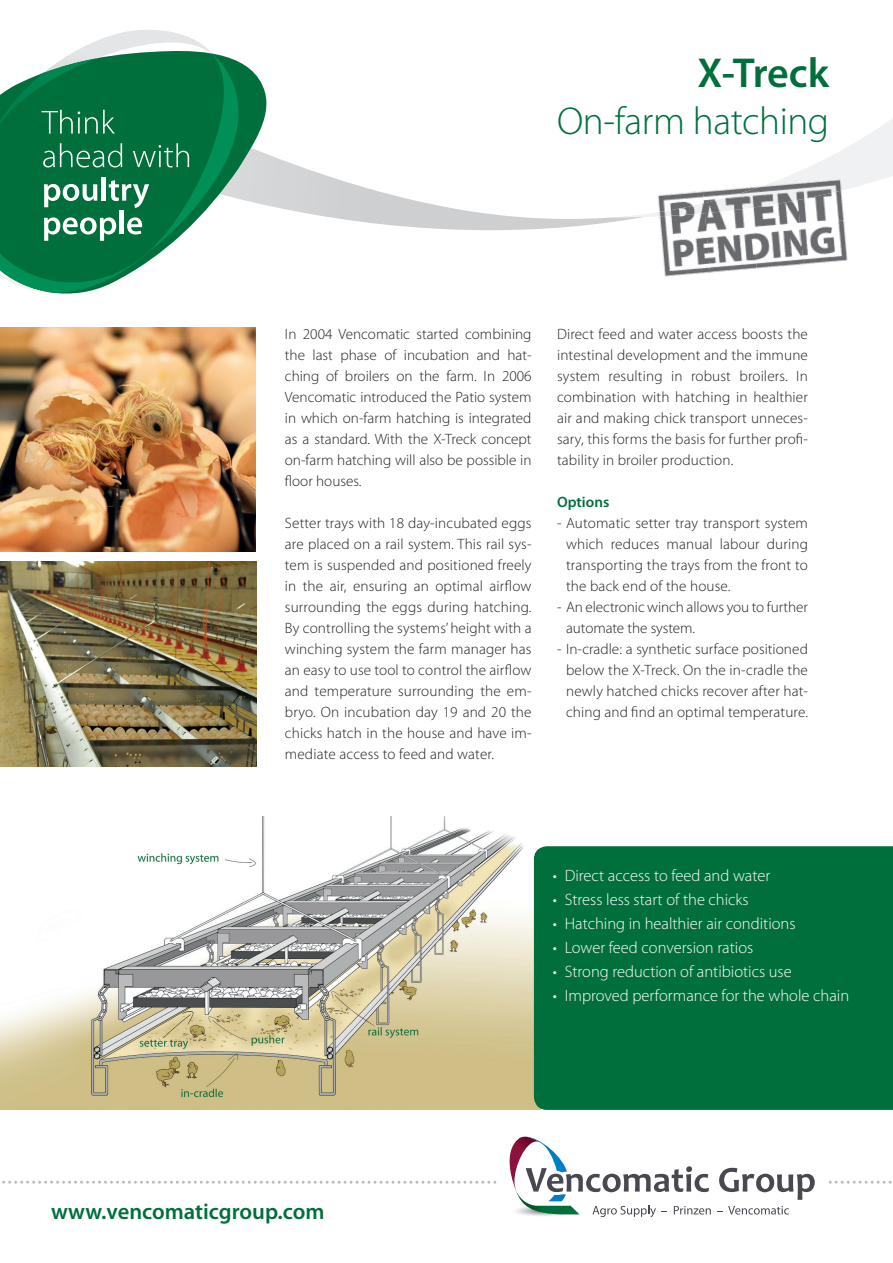
<style>
.page{position:relative;width:893px;height:1263px;background:#fff}
.page>*{position:absolute;margin:0;border:0;box-sizing:border-box;transform-origin:0 0}
.t1{font:600 42px "Myriad Pro";letter-spacing:-.005em;color:#006f3c}
.t2{font:300 39px "Myriad Pro";letter-spacing:-.01em;color:#006f3c}
.t3{font:600 22.5px "Myriad Pro";color:#006f3c}
.t4{font:300 16.5px "Myriad Pro";color:#fff}
.t5{font:300 15px/21px "Myriad Pro";letter-spacing:.01em;color:#231f20;text-align:justify}
.t6{font:600 15px "Myriad Pro";color:#006f3c}
</style>
<div class="page">
<svg style="left:2px;top:1136px;width:890px;height:81px"></svg>
<img style="left:0;top:327px;width:255px;height:224px">
<img style="left:0;top:561px;width:257px;height:205px">
<svg style="left:644px;top:119px;width:249px;height:98px"></svg>
<svg style="left:266px;top:98px;width:378px;height:132px"></svg>
<svg style="left:0;top:30px;width:265px;height:263px"></svg>
<img style="left:656px;top:191px;width:47px;height:41px">
<img style="left:703px;top:187px;width:46px;height:45px">
<img style="left:749px;top:186px;width:49px;height:38px">
<img style="left:798px;top:190px;width:49px;height:33px">
<img style="left:661px;top:232px;width:45px;height:45px">
<img style="left:706px;top:228px;width:47px;height:45px">
<img style="left:753px;top:224px;width:47px;height:45px">
<img style="left:800px;top:220px;width:48px;height:45px">
<img style="left:658px;top:190px;width:93px;height:26px">
<img style="left:750px;top:179px;width:94px;height:29px">
<img style="left:0;top:817px;width:534px;height:293px">
<div style="left:534px;top:846px;width:359px;height:264px;background:#006f3c"></div>
<h1 class="t1" style="left:698px;top:46px;width:133px">X-Treck</h1>
<h2 class="t2" style="left:557px;top:99px;width:274px">On-farm hatching</h2>
<p class="t5" style="left:285px;top:323px;width:248px">In 2004 Vencomatic started combining the last phase of incubation and hat&shy;ching of broilers on the farm. In 2006<br>Vencomatic introduced the Patio system in which on-farm hatching is integrated as a standard. With the X-Treck concept on-farm hatching will also be possible in floor houses.</p>
<p class="t5" style="left:285px;top:512px;width:248px">Setter trays with 18 day-incubated eggs are placed on a rail system. This rail sys&shy;tem is suspended and positioned freely in the air, ensuring an optimal airflow surrounding the eggs during hatching.<br>By controlling the systems’ height with a winching system the farm manager has an easy to use tool to control the airflow and temperature surrounding the em&shy;bryo. On incubation day 19 and 20 the chicks hatch in the house and have im&shy;mediate access to feed and water.</p>
<p class="t5" style="left:557px;top:323px;width:252px">Direct feed and water access boosts the intestinal development and the immune system resulting in robust broilers. In combination with hatching in healthier air and making chick transport unneces&shy;sary, this forms the basis for further profi&shy;tability in broiler production.</p>
<p class="t6" style="left:557px;top:492px;width:54px">Options</p>
<p class="t5" style="left:566px;top:512px;width:243px;text-indent:-9px">- Automatic setter tray transport system which reduces manual labour during transporting the trays from the front to the back end of the house.</p>
<p class="t5" style="left:566px;top:596px;width:243px;text-indent:-9px">- An electronic winch allows you to further automate the system.</p>
<p class="t5" style="left:557px;top:638px;width:252px;text-align:center">- In-cradle: a synthetic surface positioned below the X-Treck. On the in-cradle the newly hatched chicks recover after hat&shy;ching and find an optimal temperature.</p>
<p class="t4" style="left:553px;top:866px;width:219px">• Direct access to feed and water</p>
<p class="t4" style="left:553px;top:890px;width:197px">• Stress less start of the chicks</p>
<p class="t4" style="left:553px;top:914px;width:244px">• Hatching in healthier air conditions</p>
<p class="t4" style="left:553px;top:938px;width:202px">• Lower feed conversion ratios</p>
<p class="t4" style="left:553px;top:962px;width:240px">• Strong reduction of antibiotics use</p>
<p class="t4" style="left:553px;top:986px;width:298px">• Improved performance for the whole chain</p>
<h3 class="t3" style="left:51px;top:1197px;width:275px">www.vencomaticgroup.com</h3>
</div>
